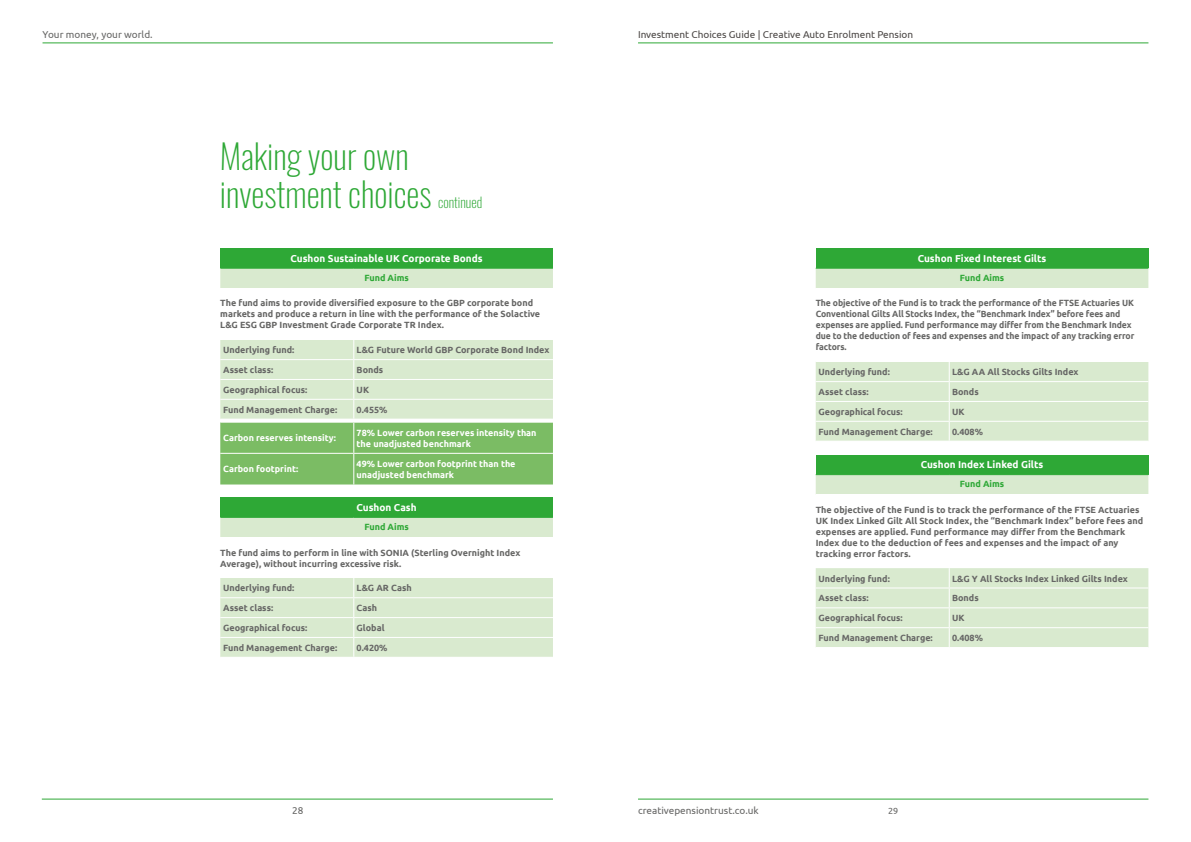
<style>
.page{position:relative;width:1191px;height:842px;background:#fff}
.page>*{position:absolute;margin:0;border:0;box-sizing:border-box;transform-origin:0 0}
.t1{font:200 34px/38px "Oswald";color:#2ea836}
.t2{font:200 14px "Oswald";color:#2ea836}
.t3{font:700 10px "Ubuntu";color:#fff}
.t4{font:10px "Ubuntu";color:#4b4745}
.t5{font:10px "Ubuntu";color:#666665}
.t6{font:700 9px/11px "Ubuntu";color:#666665}
.t7{font:700 9px/11px "Ubuntu";color:#666665;scale:.96 1}
.t8{font:700 9px/11px "Ubuntu";color:#fff}
.t9{font:700 9px "Ubuntu";color:#2ea836}
.t10{font:9px "Ubuntu";color:#666665}
</style>
<div class="page">
<hr style="left:638px;top:43px;width:510px;height:1px;background:#2ea836">
<hr style="left:43px;top:43px;width:510px;height:1px;background:#2ea836">
<hr style="left:42px;top:799px;width:511px;height:1px;background:#2ea836">
<hr style="left:638px;top:799px;width:510px;height:1px;background:#2ea836">
<div style="left:815px;top:248px;width:333px;height:20px;background:#2ea836"></div>
<div style="left:815px;top:269px;width:333px;height:19px;background:#d9eacf"></div>
<hr style="left:815px;top:268px;width:134px;height:1px;background:#2ea836">
<hr style="left:949px;top:268px;width:199px;height:1px;background:#2ea836">
<svg style="left:815px;top:362px;width:333px;height:79px;background:#daead1"></svg>
<div style="left:815px;top:455px;width:333px;height:20px;background:#2ea836"></div>
<div style="left:815px;top:475px;width:333px;height:19px;background:#d9eacf"></div>
<svg style="left:815px;top:568px;width:333px;height:79px;background:#daead1"></svg>
<div style="left:220px;top:248px;width:333px;height:20px;background:#2ea836"></div>
<div style="left:220px;top:269px;width:333px;height:19px;background:#d9eacf"></div>
<hr style="left:220px;top:268px;width:134px;height:1px;background:#2ea836">
<hr style="left:354px;top:268px;width:199px;height:1px;background:#2ea836">
<svg style="left:220px;top:340px;width:333px;height:144px;background:#b2d7a3"></svg>
<hr style="left:353px;top:423px;width:1px;height:30px;background:#fff">
<hr style="left:353px;top:454px;width:1px;height:30px;background:#fff">
<hr style="left:220px;top:453px;width:134px;height:1px;background:#fff">
<hr style="left:354px;top:453px;width:199px;height:1px;background:#fff">
<hr style="left:220px;top:419px;width:134px;height:1px;background:#fff">
<hr style="left:354px;top:419px;width:199px;height:1px;background:#fff">
<hr style="left:220px;top:422px;width:134px;height:1px;background:#fff">
<hr style="left:354px;top:422px;width:199px;height:1px;background:#fff">
<div style="left:220px;top:497px;width:333px;height:20px;background:#2ea836"></div>
<div style="left:220px;top:518px;width:333px;height:19px;background:#d9eacf"></div>
<hr style="left:220px;top:517px;width:134px;height:1px;background:#2ea836">
<hr style="left:354px;top:517px;width:199px;height:1px;background:#2ea836">
<svg style="left:220px;top:578px;width:333px;height:79px;background:#daead1"></svg>
<p class="t5" style="left:43px;top:28px;width:112px">Your money, your world.</p>
<h1 class="t1" style="left:220px;top:137px;width:213px">Making your own investment choices</h1>
<h2 class="t2" style="left:438px;top:193px;width:46px">continued</h2>
<p class="t3" style="left:290px;top:252px;width:194px">Cushon Sustainable UK Corporate Bonds</p>
<p class="t9" style="left:364px;top:272px;width:46px">Fund Aims</p>
<p class="t6" style="left:220px;top:298px;width:321px">The fund aims to provide diversified exposure to the GBP corporate bond markets and produce a return in line with the performance of the Solactive<br>L&amp;G ESG GBP Investment Grade Corporate TR Index.</p>
<p class="t6" style="left:223px;top:344px;width:73px">Underlying fund:</p>
<p class="t6" style="left:357px;top:344px;width:194px">L&amp;G Future World GBP Corporate Bond Index</p>
<p class="t6" style="left:223px;top:364px;width:52px">Asset class:</p>
<p class="t6" style="left:357px;top:364px;width:28px">Bonds</p>
<p class="t6" style="left:223px;top:384px;width:86px">Geographical focus:</p>
<p class="t6" style="left:357px;top:384px;width:14px">UK</p>
<p class="t6" style="left:223px;top:404px;width:116px">Fund Management Charge:</p>
<p class="t6" style="left:357px;top:404px;width:32px">0.455%</p>
<p class="t8" style="left:223px;top:432px;width:114px">Carbon reserves intensity:</p>
<p class="t8" style="left:357px;top:427px;width:181px">78% Lower carbon reserves intensity than the unadjusted benchmark</p>
<p class="t8" style="left:223px;top:464px;width:77px">Carbon footprint:</p>
<p class="t8" style="left:357px;top:458px;width:160px">49% Lower carbon footprint than the unadjusted benchmark</p>
<p class="t3" style="left:356px;top:501px;width:62px">Cushon Cash</p>
<p class="t9" style="left:364px;top:521px;width:46px">Fund Aims</p>
<p class="t6" style="left:220px;top:547px;width:301px">The fund aims to perform in line with SONIA (Sterling Overnight Index<br>Average), without incurring excessive risk.</p>
<p class="t6" style="left:223px;top:582px;width:73px">Underlying fund:</p>
<p class="t6" style="left:357px;top:582px;width:57px">L&amp;G AR Cash</p>
<p class="t6" style="left:223px;top:602px;width:52px">Asset class:</p>
<p class="t6" style="left:357px;top:602px;width:22px">Cash</p>
<p class="t6" style="left:223px;top:622px;width:86px">Geographical focus:</p>
<p class="t6" style="left:357px;top:622px;width:29px">Global</p>
<p class="t6" style="left:223px;top:642px;width:116px">Fund Management Charge:</p>
<p class="t6" style="left:357px;top:642px;width:32px">0.420%</p>
<p class="t4" style="left:638px;top:28px;width:277px">Investment Choices Guide | Creative Auto Enrolment Pension</p>
<p class="t3" style="left:917px;top:252px;width:130px">Cushon Fixed Interest Gilts</p>
<p class="t9" style="left:960px;top:272px;width:46px">Fund Aims</p>
<p class="t7" style="left:815px;top:298px;width:333px">The objective of the Fund is to track the performance of the FTSE Actuaries UK Conventional Gilts All Stocks Index, the “Benchmark Index” before fees and expenses are applied. Fund performance may differ from the Benchmark Index due to the deduction of fees and expenses and the impact of any tracking error factors.</p>
<p class="t6" style="left:818px;top:366px;width:73px">Underlying fund:</p>
<p class="t6" style="left:952px;top:366px;width:128px">L&amp;G AA All Stocks Gilts Index</p>
<p class="t6" style="left:818px;top:386px;width:52px">Asset class:</p>
<p class="t6" style="left:952px;top:386px;width:28px">Bonds</p>
<p class="t6" style="left:818px;top:406px;width:86px">Geographical focus:</p>
<p class="t6" style="left:952px;top:406px;width:14px">UK</p>
<p class="t6" style="left:818px;top:426px;width:116px">Fund Management Charge:</p>
<p class="t6" style="left:952px;top:426px;width:32px">0.408%</p>
<p class="t3" style="left:920px;top:459px;width:124px">Cushon Index Linked Gilts</p>
<p class="t9" style="left:960px;top:479px;width:46px">Fund Aims</p>
<p class="t6" style="left:815px;top:504px;width:329px">The objective of the Fund is to track the performance of the FTSE Actuaries UK Index Linked Gilt All Stock Index, the “Benchmark Index” before fees and expenses are applied. Fund performance may differ from the Benchmark Index due to the deduction of fees and expenses and the impact of any tracking error factors.</p>
<p class="t6" style="left:818px;top:573px;width:73px">Underlying fund:</p>
<p class="t6" style="left:952px;top:573px;width:177px">L&amp;G Y All Stocks Index Linked Gilts Index</p>
<p class="t6" style="left:818px;top:593px;width:52px">Asset class:</p>
<p class="t6" style="left:952px;top:593px;width:28px">Bonds</p>
<p class="t6" style="left:818px;top:612px;width:86px">Geographical focus:</p>
<p class="t6" style="left:952px;top:612px;width:14px">UK</p>
<p class="t6" style="left:818px;top:632px;width:116px">Fund Management Charge:</p>
<p class="t6" style="left:952px;top:632px;width:32px">0.408%</p>
<p class="t5" style="left:292px;top:805px;width:13px">28</p>
<p class="t5" style="left:638px;top:805px;width:122px">creativepensiontrust.co.uk</p>
<p class="t10" style="left:888px;top:805px;width:12px">29</p>
</div>
